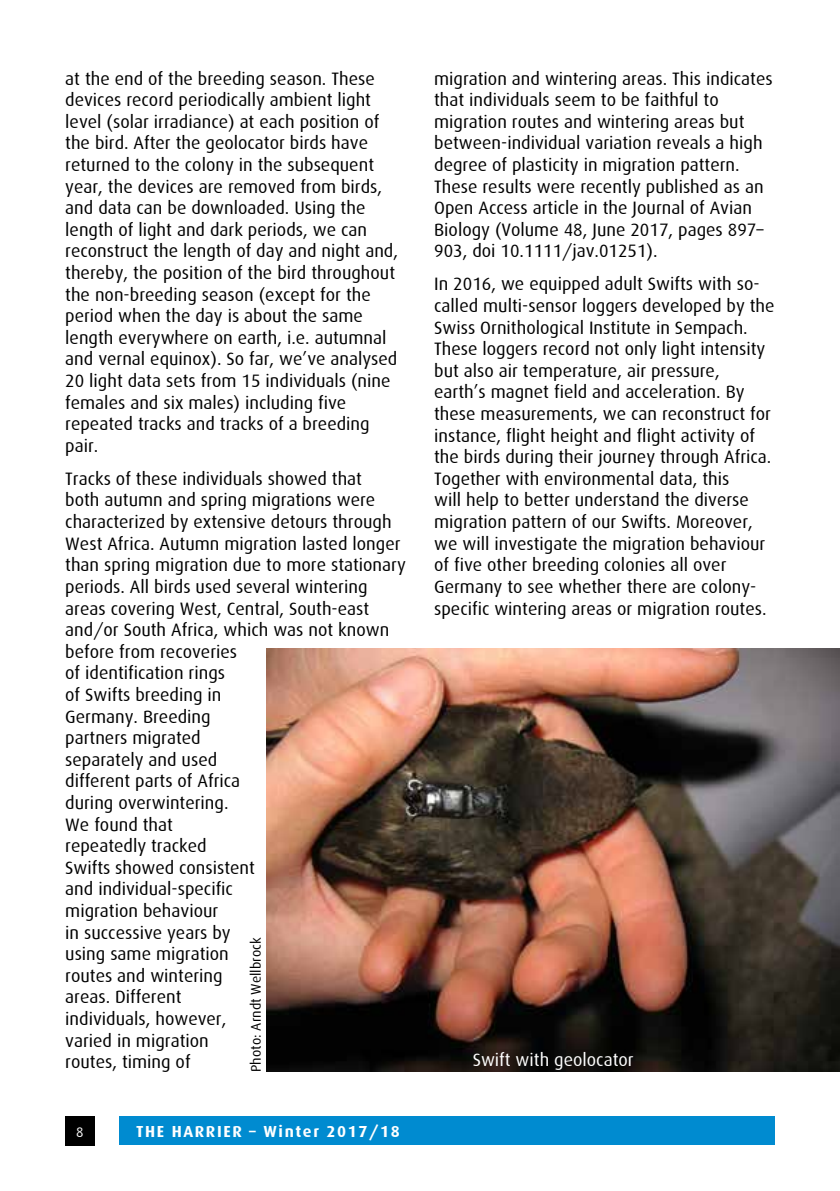
<style>
.page{position:relative;width:840px;height:1191px;background:#fff}
.page>*{position:absolute;margin:0;border:0;box-sizing:border-box;transform-origin:0 0}
.t1{font:18px/21.6px "Dax";color:#000}
.t2{font:18px "Dax";color:#fff}
.t3{font:700 16px "Dax";letter-spacing:.1em;color:#fff}
.t4{font:14px "Dax";color:#000}
.t5{font:14px "Dax";color:#fff}
</style>
<div class="page">
<div style="left:119px;top:1116px;width:655px;height:28px;background:#008bd0"></div>
<div style="left:65px;top:1116px;width:30px;height:29px;background:#000"></div>
<img style="left:266px;top:648px;width:573px;height:423px">
<p class="t1" style="left:65px;top:68px;width:334px">at the end of the breeding season. These devices record periodically ambient light level (solar irradiance) at each position of the bird. After the geolocator birds have returned to the colony in the subsequent year, the devices are removed from birds, and data can be downloaded. Using the length of light and dark periods, we can reconstruct the length of day and night and, thereby, the position of the bird throughout the non-breeding season (except for the period when the day is about the same length everywhere on earth, i.e. autumnal and vernal equinox). So far, we’ve analysed 20 light data sets from 15 individuals (nine females and six males) including five repeated tracks and tracks of a breeding pair.</p>
<p class="t1" style="left:65px;top:468px;width:342px">Tracks of these individuals showed that<br>both autumn and spring migrations were characterized by extensive detours through<br>West Africa. Autumn migration lasted longer than spring migration due to more stationary periods. All birds used several wintering areas covering West, Central, South-east and/or South Africa, which was not known before from recoveries<br>of identification rings<br>of Swifts breeding in<br>Germany. Breeding<br>partners migrated<br>separately and used<br>different parts of Africa<br>during overwintering.<br>We found that<br>repeatedly tracked<br>Swifts showed consistent<br>and individual-specific<br>migration behaviour<br>in successive years by<br>using same migration<br>routes and wintering<br>areas. Different<br>individuals, however,<br>varied in migration<br>routes, timing of</p>
<p class="t4" style="left:248px;top:1071px;width:136px;rotate:-90deg">Photo: Arndt Wellbrock</p>
<p class="t5" style="left:76px;top:1124px;width:9px">8</p>
<p class="t3" style="left:136px;top:1122px;width:265px">THE HARRIER – Winter 2017/18</p>
<p class="t1" style="left:434px;top:68px;width:340px">migration and wintering areas. This indicates that individuals seem to be faithful to migration routes and wintering areas but between-individual variation reveals a high degree of plasticity in migration pattern.<br>These results were recently published as an Open Access article in the Journal of Avian Biology (Volume 48, June 2017, pages 897– 903, doi 10.1111/jav.01251).</p>
<p class="t1" style="left:434px;top:273px;width:342px">In 2016, we equipped adult Swifts with so&shy;called multi-sensor loggers developed by the Swiss Ornithological Institute in Sempach.<br>These loggers record not only light intensity but also air temperature, air pressure, earth’s magnet field and acceleration. By these measurements, we can reconstruct for instance, flight height and flight activity of the birds during their journey through Africa.<br>Together with environmental data, this<br>will help to better understand the diverse migration pattern of our Swifts. Moreover, we will investigate the migration behaviour of five other breeding colonies all over Germany to see whether there are colony&shy;specific wintering areas or migration routes.</p>
<p class="t2" style="left:472px;top:1050px;width:162px">Swift with geolocator</p>
</div>
